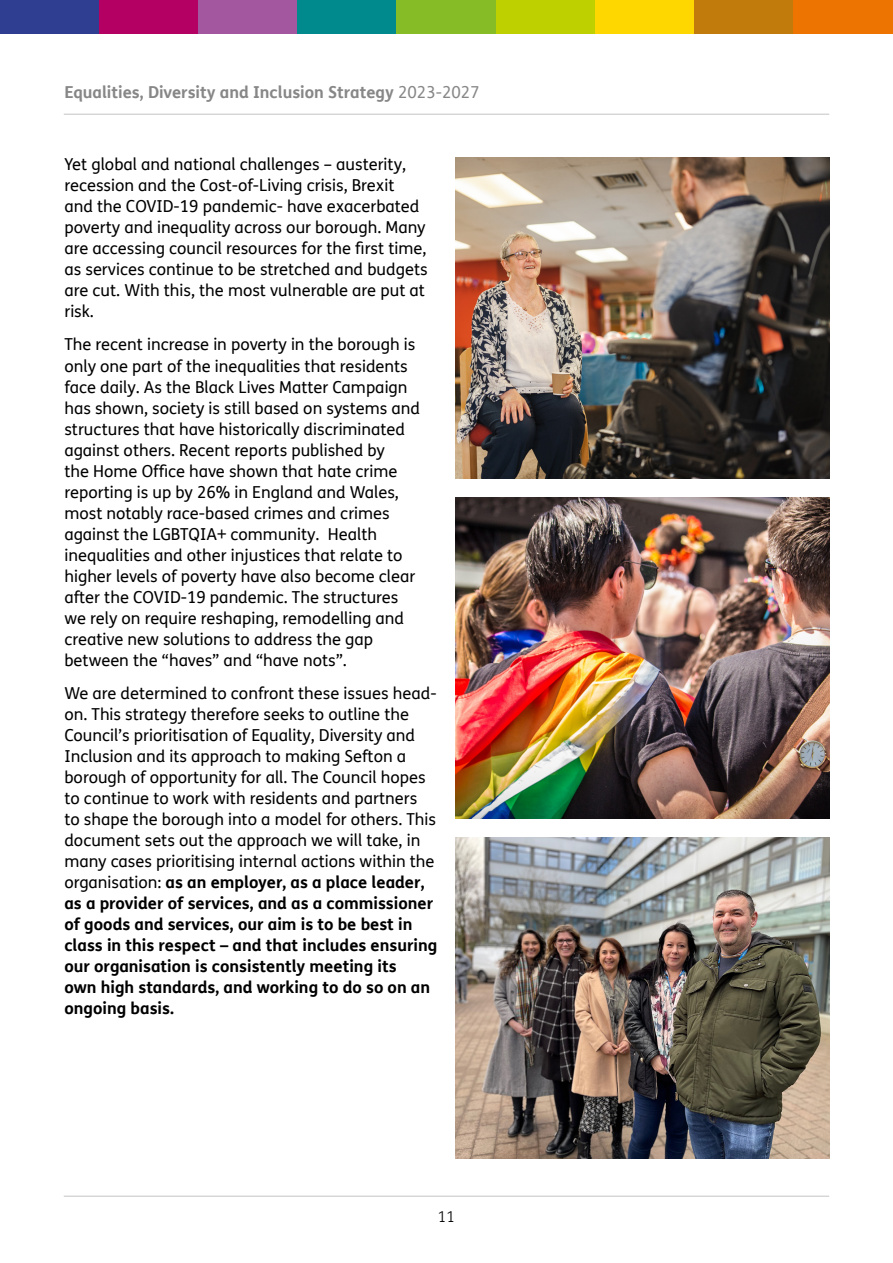
<style>
.page{position:relative;width:893px;height:1263px;background:#fff}
.page>*{position:absolute;margin:0;border:0;box-sizing:border-box;transform-origin:0 0}
.Body{font:16.5px/21px "FS Me";color:#000}
.t1{font:700 16.5px "FS Me";color:#878787}
.t2{font:300 15px "FS Me";color:#000}
.s1{font-weight:400}
.s2{font-weight:700}
</style>
<div class="page">
<hr style="left:64px;top:114px;width:765px;height:1px;background:#c6c6c6">
<hr style="left:64px;top:1196px;width:765px;height:1px;background:#c6c6c6">
<div style="left:0;top:0;width:99px;height:33px;background:#303e91"></div>
<div style="left:496px;top:0;width:99px;height:33px;background:#bed000"></div>
<div style="left:99px;top:0;width:99px;height:33px;background:#b50063"></div>
<div style="left:198px;top:0;width:100px;height:33px;background:#a2579e"></div>
<div style="left:298px;top:0;width:99px;height:33px;background:#008a8e"></div>
<div style="left:397px;top:0;width:99px;height:33px;background:#86bc25"></div>
<div style="left:595px;top:0;width:99px;height:33px;background:#fed700"></div>
<div style="left:694px;top:0;width:100px;height:33px;background:#c17b0c"></div>
<div style="left:794px;top:0;width:99px;height:33px;background:#ee7402"></div>
<img style="left:455px;top:158px;width:374px;height:320px">
<img style="left:455px;top:498px;width:374px;height:320px">
<img style="left:455px;top:837px;width:374px;height:321px">
<p class="t1" style="left:64px;top:79px;width:417px">Equalities, Diversity and Inclusion Strategy <span class="s1">2023-2027</span></p>
<p class="Body" style="left:64px;top:153px;width:365px">Yet global and national challenges – austerity, recession and the Cost-of-Living crisis, Brexit<br>and the COVID-19 pandemic- have exacerbated poverty and inequality across our borough. Many are accessing council resources for the first time, as services continue to be stretched and budgets are cut. With this, the most vulnerable are put at risk.</p>
<p class="Body" style="left:64px;top:334px;width:357px">The recent increase in poverty in the borough is only one part of the inequalities that residents face daily. As the Black Lives Matter Campaign has shown, society is still based on systems and structures that have historically discriminated against others. Recent reports published by<br>the Home Office have shown that hate crime reporting is up by 26% in England and Wales, most notably race-based crimes and crimes against the LGBTQIA+ community. Health inequalities and other injustices that relate to higher levels of poverty have also become clear after the COVID-19 pandemic. The structures we rely on require reshaping, remodelling and creative new solutions to address the gap between the “haves” and “have nots”.</p>
<p class="Body" style="left:64px;top:683px;width:375px">We are determined to confront these issues head&shy;on. This strategy therefore seeks to outline the Council’s prioritisation of Equality, Diversity and Inclusion and its approach to making Sefton a borough of opportunity for all. The Council hopes to continue to work with residents and partners<br>to shape the borough into a model for others. This document sets out the approach we will take, in many cases prioritising internal actions within the organisation: <span class="s2">as an employer, as a place leader, as a provider of services, and as a commissioner of goods and services, our aim is to be best in class in this respect – and that includes ensuring our organisation is consistently meeting its<br>own high standards, and working to do so on an ongoing basis.</span></p>
<p class="t2" style="left:438px;top:1206px;width:19px">11</p>
</div>
